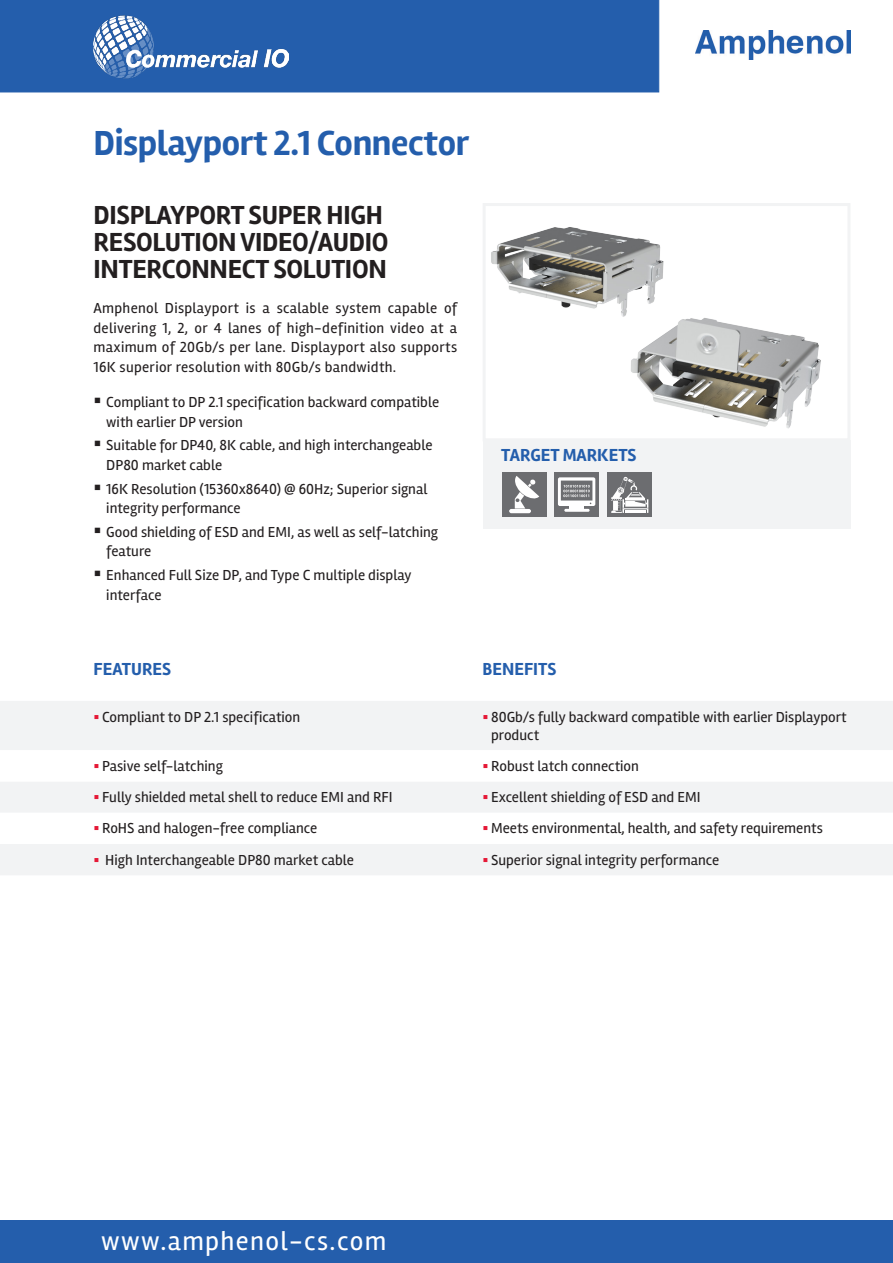
<style>
.page{position:relative;width:893px;height:1263px;background:#fff}
.page>*{position:absolute;margin:0;border:0;box-sizing:border-box;transform-origin:0 0}
.t1{font:700 36px "Rambla";letter-spacing:-.01em;color:#245eac}
.t2{font:700 27px/27px "Rambla";letter-spacing:-.01em;color:#231f20}
.t3{font:27px "Rambla";letter-spacing:.05em;color:#fff}
.t4{font:700 18px "Rambla";color:#245eac}
.t5{font:15px/19.5px "Rambla";color:#231f20}
.s1{color:#e51836}
</style>
<div class="page">
<div style="left:0;top:0;width:659px;height:92px;background:#245eac"></div>
<div style="left:0;top:1220px;width:893px;height:43px;background:#245eac"></div>
<img style="left:695px;top:30px;width:155px;height:29px">
<div style="left:483px;top:440px;width:367px;height:88px;background:#f2f3f4"></div>
<div style="left:0;top:701px;width:893px;height:174px;background:#f2f3f4"></div>
<svg style="left:0;top:750px;width:893px;height:94px"></svg>
<div style="left:502px;top:472px;width:45px;height:45px;background:#6c6d70"></div>
<hr style="left:509px;top:509px;width:22px;height:4px;background:#fff;border-radius:2px">
<svg style="left:514px;top:476px;width:25px;height:33px"></svg>
<img style="left:491px;top:227px;width:173px;height:81px">
<div style="left:483px;top:203px;width:367px;height:238px;border:3px solid #f2f3f4"></div>
<img style="left:94px;top:15px;width:194px;height:63px">
<div style="left:554px;top:472px;width:45px;height:45px;background:#6c6d70"></div>
<hr style="left:564px;top:509px;width:26px;height:3px;background:#fff">
<svg style="left:558px;top:477px;width:37px;height:32px"></svg>
<div style="left:607px;top:472px;width:45px;height:45px;background:#6c6d70"></div>
<svg style="left:611px;top:477px;width:37px;height:36px"></svg>
<img style="left:590px;top:294px;width:260px;height:142px">
<p class="t1" style="left:94px;top:121px;width:377px">Displayport 2.1 Connector</p>
<p class="t2" style="left:94px;top:202px;width:296px">DISPLAYPORT SUPER HIGH<br>RESOLUTION VIDEO/AUDIO<br>INTERCONNECT SOLUTION</p>
<p class="t5" style="left:94px;top:298px;width:365px;text-align:justify">Amphenol Displayport is a scalable system capable of delivering 1, 2, or 4 lanes of high-definition video at a maximum of 20Gb/s per lane. Displayport also supports 16K superior resolution with 80Gb/s bandwidth.</p>
<p class="t5" style="left:106px;top:392px;width:334px;text-indent:-13px">▪ Compliant to DP 2.1 specification backward compatible with earlier DP version</p>
<p class="t5" style="left:106px;top:436px;width:328px;text-indent:-13px">▪ Suitable for DP40, 8K cable, and high interchangeable<br>DP80 market cable</p>
<p class="t5" style="left:106px;top:479px;width:323px;text-indent:-13px">▪ 16K Resolution (15360x8640) @ 60Hz; Superior signal integrity performance</p>
<p class="t5" style="left:106px;top:522px;width:333px;text-indent:-13px">▪ Good shielding of ESD and EMI, as well as self-latching feature</p>
<p class="t5" style="left:106px;top:565px;width:307px;text-indent:-13px">▪ Enhanced Full Size DP, and Type C multiple display interface</p>
<p class="t4" style="left:501px;top:445px;width:137px">TARGET MARKETS</p>
<p class="t4" style="left:94px;top:659px;width:79px">FEATURES</p>
<p class="t4" style="left:483px;top:659px;width:75px">BENEFITS</p>
<p class="t5" style="left:94px;top:707px;width:208px"><span class="s1">▪</span> Compliant to DP 2.1 specification</p>
<p class="t5" style="left:491px;top:707px;width:357px;line-height:18px;text-indent:-9px"><span class="s1">▪</span> 80Gb/s fully backward compatible with earlier Displayport product</p>
<p class="t5" style="left:94px;top:756px;width:131px"><span class="s1">▪</span> Pasive self-latching</p>
<p class="t5" style="left:483px;top:756px;width:158px"><span class="s1">▪</span> Robust latch connection</p>
<p class="t5" style="left:94px;top:787px;width:301px"><span class="s1">▪</span> Fully shielded metal shell to reduce EMI and RFI</p>
<p class="t5" style="left:483px;top:787px;width:220px"><span class="s1">▪</span> Excellent shielding of ESD and EMI</p>
<p class="t5" style="left:94px;top:819px;width:225px"><span class="s1">▪</span> RoHS and halogen-free compliance</p>
<p class="t5" style="left:483px;top:819px;width:342px"><span class="s1">▪</span> Meets environmental, health, and safety requirements</p>
<p class="t5" style="left:94px;top:850px;width:262px"><span class="s1">▪</span> High Interchangeable DP80 market cable</p>
<p class="t5" style="left:483px;top:850px;width:238px"><span class="s1">▪</span> Superior signal integrity performance</p>
<h2 class="t3" style="left:101px;top:1224px;width:287px">www.amphenol-cs.com</h2>
</div>
